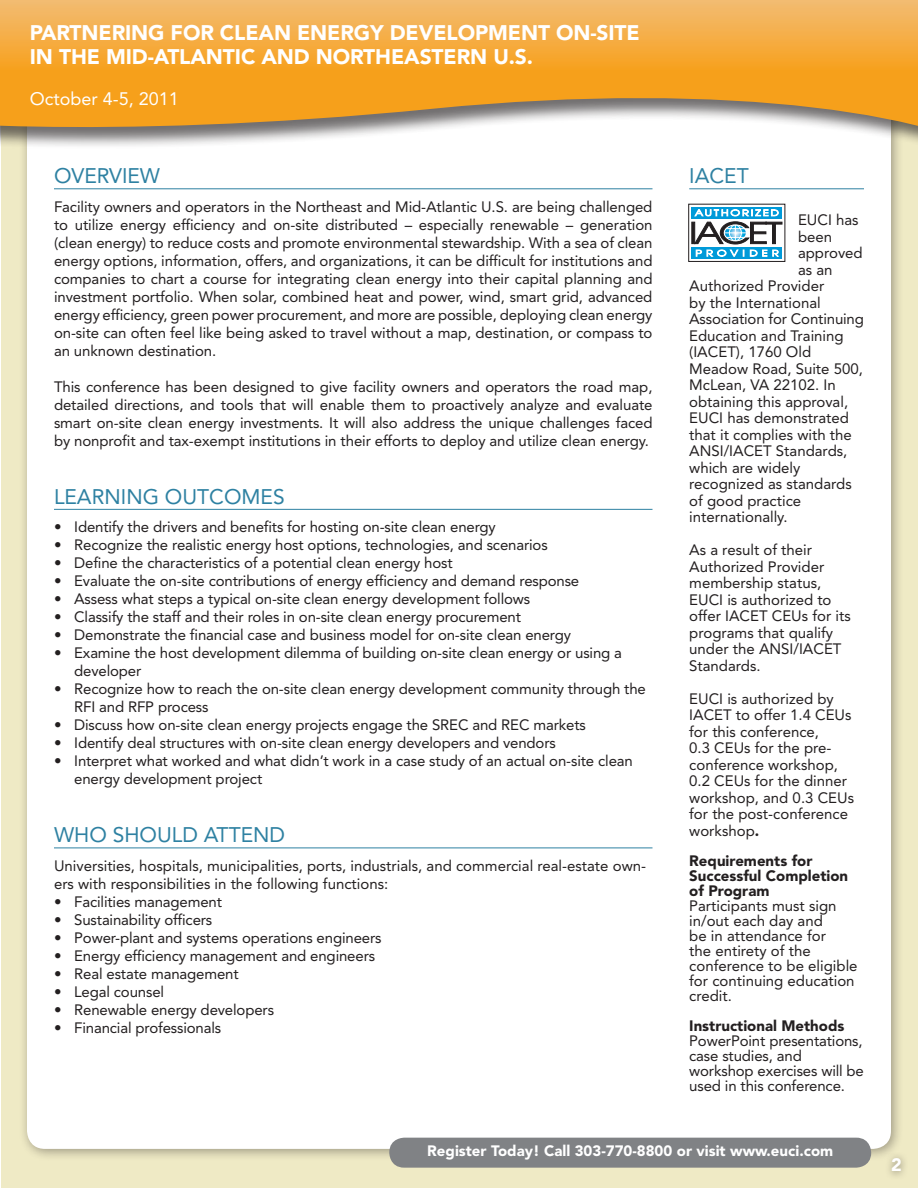
<style>
.page{position:relative;width:918px;height:1188px;background:#fff}
.page>*{position:absolute;margin:0;border:0;box-sizing:border-box;transform-origin:0 0}
.t1{font:900 21px/24px "Avenir LT Std";letter-spacing:-.005em;color:#fff}
.titles{font:21px "Avenir LT Std";color:#2e81a2}
.t2{font:18px "Avenir LT Std";color:#fff}
.t3{font:900 18px "Avenir LT Std";color:#fff}
.bullets{font:15px/18px "Avenir LT Std";letter-spacing:-.01em;color:#231f20}
.t4{font:900 15px/15px "Avenir LT Std";color:#231f20}
.t5{font:900 15px "Avenir LT Std";color:#fff}
.s1{font-weight:900}
</style>
<div class="page">
<div style="left:1px;top:1px;width:917px;height:1187px;background:#efeac5"></div>
<div style="left:18px;top:27px;width:885px;height:1134px;background:#231f20;opacity:.4"></div>
<div style="left:27px;top:36px;width:864px;height:1113px;background:#fff;border-radius:18px"></div>
<div style="left:883px;top:1151px;width:25px;height:28px;background:#231f20;opacity:.52"></div>
<div style="left:389px;top:1138px;width:482px;height:30px;background:#808285;border-radius:15px"></div>
<svg style="left:0;top:0;width:918px;height:259px"></svg>
<hr style="left:54px;top:188px;width:598px;height:1px;background:#2e81a2">
<hr style="left:54px;top:509px;width:598px;height:1px;background:#2e81a2">
<hr style="left:54px;top:848px;width:598px;height:1px;background:#2e81a2">
<hr style="left:689px;top:188px;width:175px;height:1px;background:#2e81a2">
<div style="left:689px;top:204px;width:96px;height:57px;background:#fff"></div>
<div style="left:689px;top:204px;width:96px;height:58px;border:1px solid #231f20"></div>
<hr style="left:692px;top:222px;width:3px;height:22px;background:#231f20">
<div style="left:691px;top:207px;width:91px;height:11px;background:#009ad9"></div>
<div style="left:691px;top:247px;width:91px;height:12px;background:#009ad9"></div>
<svg style="left:694px;top:209px;width:89px;height:48px"></svg>
<p class="t1" style="left:30px;top:21px;width:611px">PARTNERING FOR CLEAN ENERGY DEVELOPMENT ON-SITE<br>IN THE MID-ATLANTIC AND NORTHEASTERN U.S.</p>
<p class="t2" style="left:30px;top:88px;width:151px">October 4-5, 2011</p>
<p class="titles" style="left:54px;top:164px;width:108px">OVERVIEW</p>
<p class="bullets" style="left:54px;top:198px;width:600px;text-align:justify">Facility owners and operators in the Northeast and Mid-Atlantic U.S. are being challenged to utilize energy efficiency and on-site distributed – especially renewable – generation (clean energy) to reduce costs and promote environmental stewardship. With a sea of clean energy options, information, offers, and organizations, it can be difficult for institutions and companies to chart a course for integrating clean energy into their capital planning and investment portfolio. When solar, combined heat and power, wind, smart grid, advanced energy efficiency, green power procurement, and more are possible, deploying clean energy on-site can often feel like being asked to travel without a map, destination, or compass to an unknown destination.</p>
<p class="bullets" style="left:54px;top:378px;width:600px;text-align:justify">This conference has been designed to give facility owners and operators the road map, detailed directions, and tools that will enable them to proactively analyze and evaluate smart on-site clean energy investments. It will also address the unique challenges faced by nonprofit and tax-exempt institutions in their efforts to deploy and utilize clean energy.</p>
<p class="titles" style="left:54px;top:484px;width:232px">LEARNING OUTCOMES</p>
<p class="bullets" style="left:54px;top:518px;width:443px">• Identify the drivers and benefits for hosting on-site clean energy</p>
<p class="bullets" style="left:54px;top:536px;width:495px">• Recognize the realistic energy host options, technologies, and scenarios</p>
<p class="bullets" style="left:54px;top:554px;width:400px">• Define the characteristics of a potential clean energy host</p>
<p class="bullets" style="left:54px;top:572px;width:527px">• Evaluate the on-site contributions of energy efficiency and demand response</p>
<p class="bullets" style="left:54px;top:590px;width:478px">• Assess what steps a typical on-site clean energy development follows</p>
<p class="bullets" style="left:54px;top:608px;width:469px">• Classify the staff and their roles in on-site clean energy procurement</p>
<p class="bullets" style="left:54px;top:626px;width:519px">• Demonstrate the financial case and business model for on-site clean energy</p>
<p class="bullets" style="left:74px;top:644px;width:549px;text-indent:-20px">• Examine the host development dilemma of building on-site clean energy or using a developer</p>
<p class="bullets" style="left:74px;top:680px;width:573px;text-indent:-20px">• Recognize how to reach the on-site clean energy development community through the<br>RFI and RFP process</p>
<p class="bullets" style="left:54px;top:716px;width:533px">• Discuss how on-site clean energy projects engage the SREC and REC markets</p>
<p class="bullets" style="left:54px;top:734px;width:503px">• Identify deal structures with on-site clean energy developers and vendors</p>
<p class="bullets" style="left:74px;top:752px;width:560px;text-indent:-20px">• Interpret what worked and what didn’t work in a case study of an actual on-site clean energy development project</p>
<p class="titles" style="left:54px;top:823px;width:233px">WHO SHOULD ATTEND</p>
<p class="bullets" style="left:54px;top:857px;width:594px">Universities, hospitals, municipalities, ports, industrials, and commercial real-estate own&shy;ers with responsibilities in the following functions:</p>
<p class="bullets" style="left:54px;top:893px;width:170px">• Facilities management</p>
<p class="bullets" style="left:54px;top:911px;width:160px">• Sustainability officers</p>
<p class="bullets" style="left:54px;top:929px;width:329px">• Power-plant and systems operations engineers</p>
<p class="bullets" style="left:54px;top:947px;width:323px">• Energy efficiency management and engineers</p>
<p class="bullets" style="left:54px;top:965px;width:186px">• Real estate management</p>
<p class="bullets" style="left:54px;top:983px;width:112px">• Legal counsel</p>
<p class="bullets" style="left:54px;top:1001px;width:222px">• Renewable energy developers</p>
<p class="bullets" style="left:54px;top:1019px;width:169px">• Financial professionals</p>
<p class="titles" style="left:689px;top:164px;width:61px">IACET</p>
<p class="bullets" style="left:798px;top:211px;width:62px">EUCI has</p>
<p class="bullets" style="left:798px;top:228px;width:36px">been</p>
<p class="bullets" style="left:798px;top:244px;width:66px">approved</p>
<p class="bullets" style="left:798px;top:261px;width:36px">as an</p>
<p class="bullets" style="left:689px;top:277px;width:137px">Authorized Provider</p>
<p class="bullets" style="left:689px;top:294px;width:133px">by the International</p>
<p class="bullets" style="left:689px;top:310px;width:176px">Association for Continuing</p>
<p class="bullets" style="left:689px;top:327px;width:156px">Education and Training</p>
<p class="bullets" style="left:689px;top:343px;width:124px">(IACET), 1760 Old</p>
<p class="bullets" style="left:689px;top:360px;width:175px">Meadow Road, Suite 500,</p>
<p class="bullets" style="left:689px;top:376px;width:148px">McLean, VA 22102. In</p>
<p class="bullets" style="left:689px;top:393px;width:160px">obtaining this approval,</p>
<p class="bullets" style="left:689px;top:409px;width:161px">EUCI has demonstrated</p>
<p class="bullets" style="left:689px;top:426px;width:164px">that it complies with the</p>
<p class="bullets" style="left:689px;top:442px;width:160px">ANSI/IACET Standards,</p>
<p class="bullets" style="left:689px;top:459px;width:113px">which are widely</p>
<p class="bullets" style="left:689px;top:475px;width:164px">recognized as standards</p>
<p class="bullets" style="left:689px;top:492px;width:114px">of good practice</p>
<p class="bullets" style="left:689px;top:508px;width:100px">internationally.</p>
<p class="bullets" style="left:689px;top:542px;width:163px;line-height:16.5px">As a result of their<br>Authorized Provider membership status,<br>EUCI is authorized to offer IACET CEUs for its programs that qualify under the ANSI/IACET<br>Standards.</p>
<p class="bullets" style="left:689px;top:690px;width:166px;line-height:16.5px">EUCI is authorized by<br>IACET to offer 1.4 CEUs for this conference,<br>0.3 CEUs for the pre&shy;conference workshop,<br>0.2 CEUs for the dinner workshop, and 0.3 CEUs for the post-conference workshop<span class="s1">.</span></p>
<p class="t4" style="left:689px;top:853px;width:160px">Requirements for<br>Successful Completion of Program</p>
<p class="bullets" style="left:689px;top:898px;width:170px;line-height:15px">Participants must sign in/out each day and<br>be in attendance for<br>the entirety of the conference to be eligible for continuing education credit.</p>
<p class="t4" style="left:689px;top:1018px;width:157px">Instructional Methods</p>
<p class="bullets" style="left:689px;top:1033px;width:176px;line-height:15px">PowerPoint presentations, case studies, and workshop exercises will be used in this conference.</p>
<p class="t5" style="left:427px;top:1142px;width:407px">Register Today! Call 303-770-8800 or visit www.euci.com</p>
<p class="t3" style="left:891px;top:1153px;width:12px">2</p>
</div>
